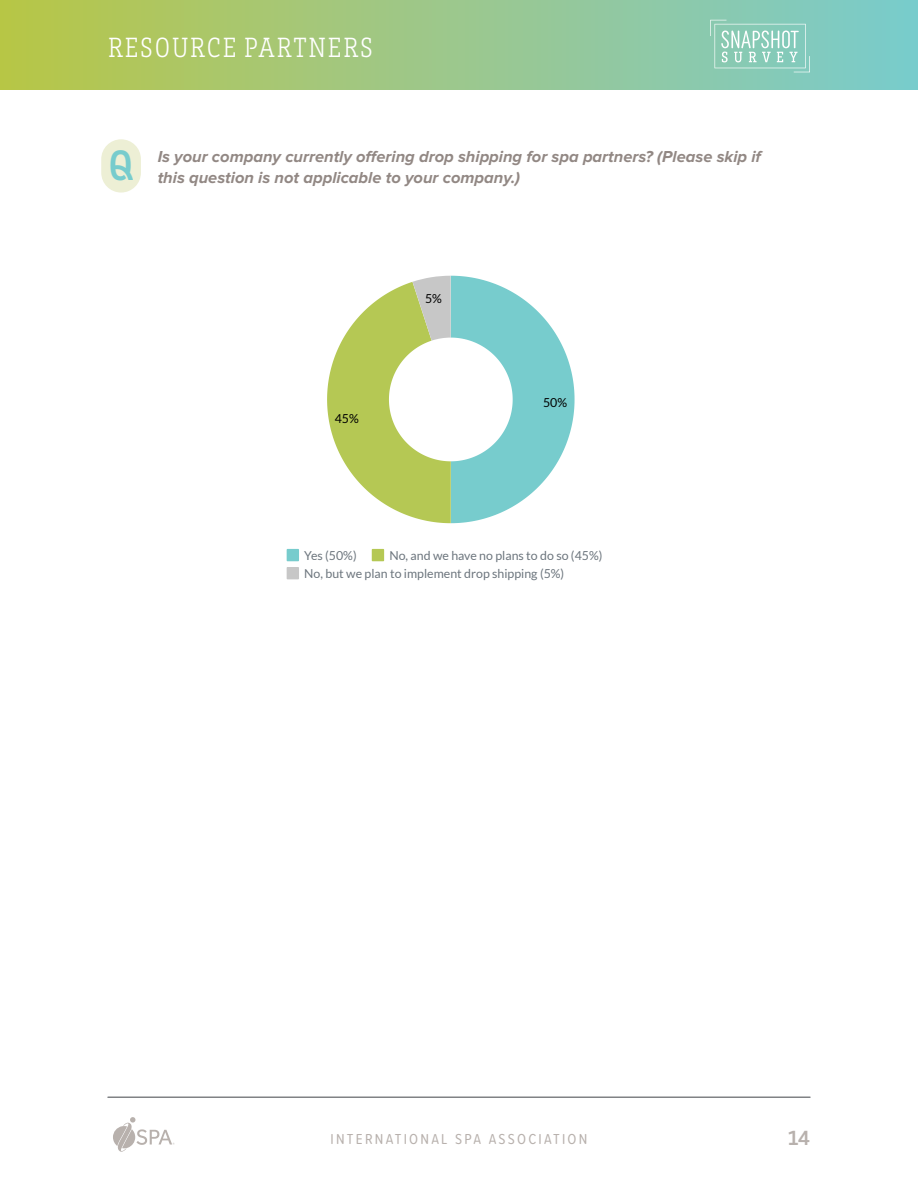
<style>
.page{position:relative;width:918px;height:1188px;background:#fff}
.page>*{position:absolute;margin:0;border:0;box-sizing:border-box;transform-origin:0 0}
.t1{font:700 condensed 43.5px "Brix Slab";color:#77cccd}
.t2{font:300 condensed 28.5px "Brix Slab";letter-spacing:.065em;color:#fff}
.t3{font:700 21px "Brix Slab";color:#b8b1ad}
.Questions{font:italic 700 16.5px/21px "Proxima Nova";color:#928884}
.t4{font:15px "Proxima Soft Cond";letter-spacing:.15em;color:#b8b1ad}
.t5{font:12.3px/18.1px "Lato";color:#6c757d}
.t6{font:12.3px "Lato";color:#000}
</style>
<div class="page">
<svg style="left:113px;top:1117px;width:62px;height:35px"></svg>
<div style="left:0;top:0;width:918px;height:90px;background:linear-gradient(to right,#b9c549,#7ccbce)"></div>
<svg style="left:710px;top:20px;width:100px;height:52px;background:#99d2c1"></svg>
<hr style="left:108px;top:1096px;width:702px;height:2px;background:#808285">
<div style="left:101px;top:139px;width:40px;height:54px;background:#edefd5;border-radius:20px"></div>
<svg style="left:327px;top:276px;width:248px;height:247px"></svg>
<svg style="left:287px;top:549px;width:12px;height:12px"></svg>
<svg style="left:372px;top:549px;width:12px;height:12px"></svg>
<svg style="left:287px;top:567px;width:12px;height:12px"></svg>
<h2 class="t2" style="left:108px;top:29px;width:266px">RESOURCE PARTNERS</h2>
<h1 class="t1" style="left:109px;top:137px;width:27px">Q</h1>
<p class="Questions" style="left:158px;top:146px;width:605px">Is your company currently offering drop shipping for spa partners? (Please skip if this question is not applicable to your company.)</p>
<p class="t6" style="left:335px;top:412px;width:26px">45%</p>
<p class="t6" style="left:425px;top:292px;width:18px">5%</p>
<p class="t6" style="left:543px;top:396px;width:26px">50%</p>
<p class="t5" style="left:304px;top:547px;width:300px;text-indent:85px">No, and we have no plans to do so (45%)<br>No, but we plan to implement drop shipping (5%)</p>
<p class="t5" style="left:304px;top:547px;width:54px">Yes (50%)</p>
<p class="t4" style="left:331px;top:1128px;width:258px">INTERNATIONAL SPA ASSOCIATION</p>
<p class="t3" style="left:788px;top:1124px;width:23px">14</p>
</div>
